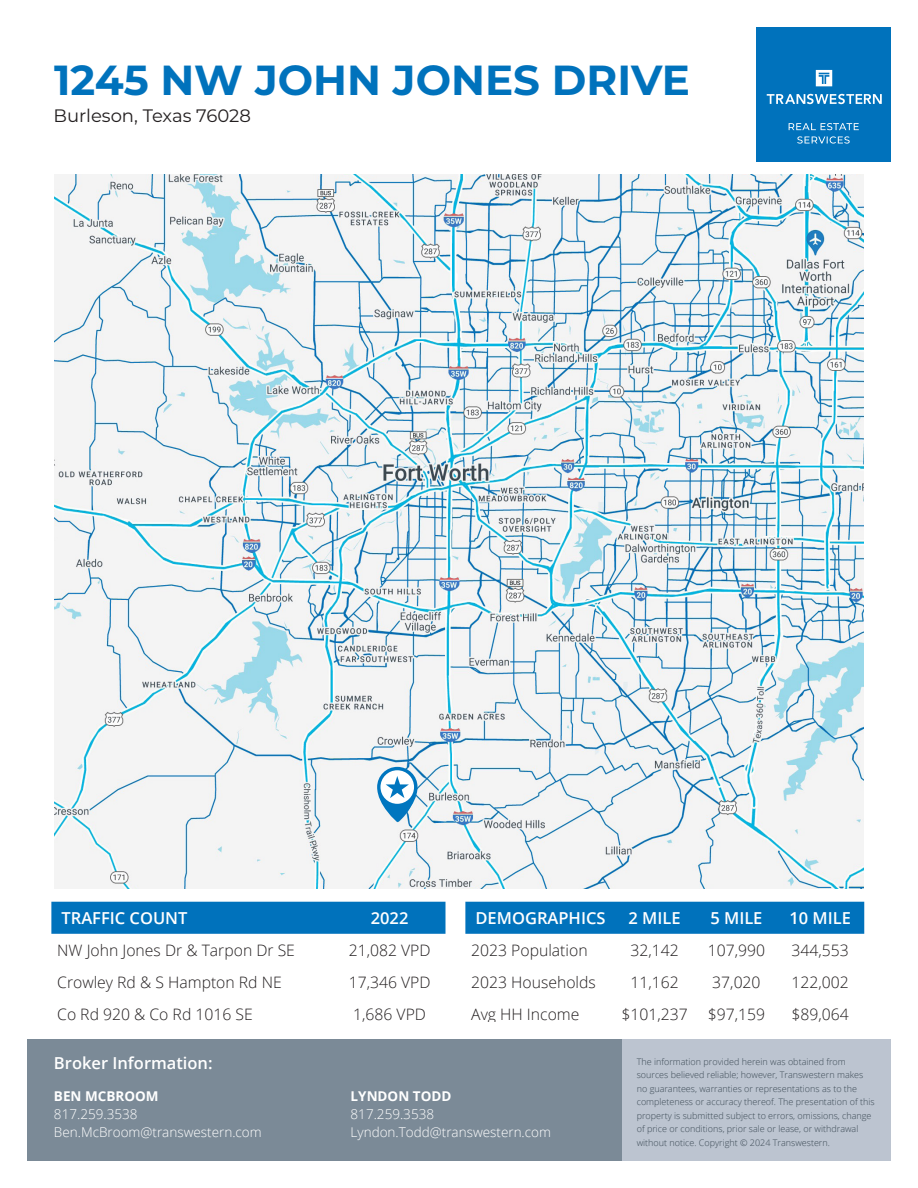
<style>
.page{position:relative;width:918px;height:1188px;background:#fff}
.page>*{position:absolute;margin:0;border:0;box-sizing:border-box;transform-origin:0 0}
.H1{font:700 42px "Montserrat";color:#0072bc}
.t1{font:18px "Montserrat";color:#231f20}
.H3-White{font:600 16.5px "Open Sans";color:#fff}
.t2{font:300 15.75px "Open Sans";color:#231f20}
.Broker_Contact_Info{font:300 13.5px "Open Sans";color:#fff}
.Broker_Name{font:700 13.5px "Open Sans";color:#fff}
.Legal{font:300 9px/13.5px "Open Sans";color:#3c4a55}
</style>
<div class="page">
<div style="left:756px;top:27px;width:135px;height:135px;background:#0072bc"></div>
<svg style="left:797px;top:136px;width:53px;height:8px"></svg>
<svg style="left:789px;top:123px;width:70px;height:7px"></svg>
<svg style="left:767px;top:94px;width:115px;height:10px"></svg>
<svg style="left:816px;top:70px;width:16px;height:16px"></svg>
<img style="left:54px;top:174px;width:810px;height:715px">
<svg style="left:377px;top:767px;width:41px;height:55px"></svg>
<div style="left:381px;top:770px;width:33px;height:34px;background:#fff;border-radius:50%"></div>
<svg style="left:386px;top:776px;width:23px;height:22px"></svg>
<div style="left:465px;top:902px;width:399px;height:32px;background:#0072bc"></div>
<div style="left:51px;top:902px;width:395px;height:32px;background:#0072bc"></div>
<div style="left:27px;top:1040px;width:595px;height:121px;background:#7b8a97"></div>
<div style="left:623px;top:1040px;width:268px;height:121px;background:#bcc4d0"></div>
<p class="H1" style="left:54px;top:49px;width:637px">1245 NW JOHN JONES DRIVE</p>
<h2 class="t1" style="left:53px;top:104px;width:199px">Burleson, Texas 76028</h2>
<p class="H3-White" style="left:62px;top:907px;width:128px">TRAFFIC COUNT</p>
<p class="H3-White" style="left:371px;top:907px;width:39px">2022</p>
<p class="t2" style="left:57px;top:939px;width:239px">NW John Jones Dr &amp; Tarpon Dr SE</p>
<p class="t2" style="left:349px;top:939px;width:83px">21,082 VPD</p>
<p class="t2" style="left:57px;top:971px;width:226px">Crowley Rd &amp; S Hampton Rd NE</p>
<p class="t2" style="left:349px;top:971px;width:83px">17,346 VPD</p>
<p class="t2" style="left:57px;top:1003px;width:197px">Co Rd 920 &amp; Co Rd 1016 SE</p>
<p class="t2" style="left:353px;top:1003px;width:74px">1,686 VPD</p>
<p class="H3-White" style="left:54px;top:1052px;width:160px">Broker Information:</p>
<p class="Broker_Name" style="left:351px;top:1086px;width:102px">LYNDON TODD</p>
<p class="Broker_Contact_Info" style="left:351px;top:1105px;width:85px">817.259.3538</p>
<p class="Broker_Contact_Info" style="left:351px;top:1123px;width:202px">Lyndon.Todd@transwestern.com</p>
<p class="H3-White" style="left:476px;top:907px;width:132px">DEMOGRAPHICS</p>
<p class="H3-White" style="left:629px;top:907px;width:54px">2 MILE</p>
<p class="H3-White" style="left:710px;top:907px;width:54px">5 MILE</p>
<p class="H3-White" style="left:789px;top:907px;width:63px">10 MILE</p>
<p class="t2" style="left:471px;top:939px;width:118px">2023 Population</p>
<p class="t2" style="left:630px;top:939px;width:50px">32,142</p>
<p class="t2" style="left:708px;top:939px;width:59px">107,990</p>
<p class="t2" style="left:791px;top:939px;width:59px">344,553</p>
<p class="t2" style="left:471px;top:971px;width:126px">2023 Households</p>
<p class="t2" style="left:630px;top:971px;width:50px">11,162</p>
<p class="t2" style="left:712px;top:971px;width:50px">37,020</p>
<p class="t2" style="left:791px;top:971px;width:59px">122,002</p>
<p class="t2" style="left:471px;top:1003px;width:110px">Avg HH Income</p>
<p class="t2" style="left:621px;top:1003px;width:68px">$101,237</p>
<p class="t2" style="left:708px;top:1003px;width:59px">$97,159</p>
<p class="t2" style="left:791px;top:1003px;width:59px">$89,064</p>
<p class="Legal" style="left:637px;top:1055px;width:239px">The information provided herein was obtained from sources believed reliable; however, Transwestern makes no guarantees, warranties or representations as to the completeness or accuracy thereof. The presentation of this property is submitted subject to errors, omissions, change of price or conditions, prior sale or lease, or withdrawal without notice. Copyright © 2024 Transwestern.</p>
<p class="Broker_Name" style="left:54px;top:1086px;width:106px">BEN MCBROOM</p>
<p class="Broker_Contact_Info" style="left:54px;top:1105px;width:85px">817.259.3538</p>
<p class="Broker_Contact_Info" style="left:54px;top:1123px;width:209px">Ben.McBroom@transwestern.com</p>
</div>
